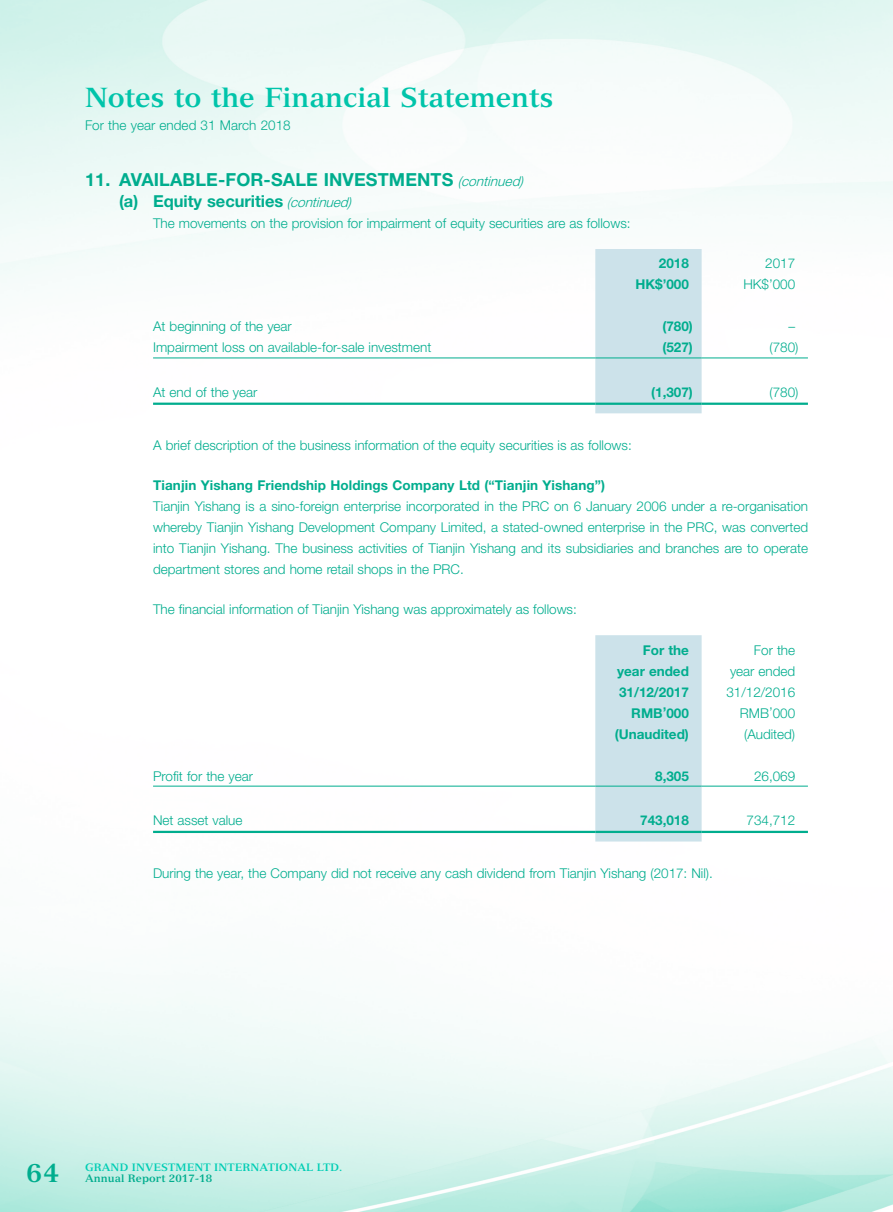
<style>
.page{position:relative;width:893px;height:1212px;background:#fff}
.page>*{position:absolute;margin:0;border:0;box-sizing:border-box;transform-origin:0 0}
.t1{font:700 27px "Versailles LT Std";letter-spacing:-.005em;color:#00c4aa}
.t2{font:700 25.5px "Versailles LT Std";color:#00ad8e}
.t3{font:700 18px "Helvetica Neue LT Std";letter-spacing:.01em;color:#00ad8e}
.t4{font:700 16.5px "Helvetica Neue LT Std";color:#00ad8e}
.t5{font:300 13.5px/21px "Helvetica Neue LT Std";color:#00ad8e;text-align:justify}
.t6{font:700 13.5px/21px "Helvetica Neue LT Std";color:#00ad8e;text-align:justify}
.t7{font:700 10.5px "Versailles LT Std";letter-spacing:.005em;color:#00cdb4}
.t8{font:700 10.5px "Versailles LT Std";letter-spacing:.005em;color:#00ad8e}
.s1{font-weight:300;font-style:italic;font-size:13.5px}
</style>
<div class="page">
<div style="left:595px;top:249px;width:107px;height:164px;background:#cce2ea"></div>
<hr style="left:153px;top:358px;width:442px;height:1px;background:#00ad8e">
<hr style="left:595px;top:358px;width:107px;height:1px;background:#00ad8e">
<hr style="left:702px;top:358px;width:106px;height:1px;background:#00ad8e">
<hr style="left:153px;top:403px;width:442px;height:2px;background:#00ad8e">
<hr style="left:595px;top:403px;width:107px;height:2px;background:#00ad8e">
<hr style="left:702px;top:403px;width:106px;height:2px;background:#00ad8e">
<div style="left:595px;top:635px;width:107px;height:206px;background:#cce2ea"></div>
<hr style="left:153px;top:786px;width:442px;height:1px;background:#00ad8e">
<hr style="left:595px;top:786px;width:107px;height:1px;background:#00ad8e">
<hr style="left:702px;top:786px;width:106px;height:1px;background:#00ad8e">
<hr style="left:153px;top:831px;width:442px;height:2px;background:#00ad8e">
<hr style="left:595px;top:831px;width:107px;height:2px;background:#00ad8e">
<hr style="left:702px;top:831px;width:106px;height:2px;background:#00ad8e">
<h1 class="t1" style="left:85px;top:81px;width:470px">Notes to the Financial Statements</h1>
<p class="t5" style="left:85px;top:114px;width:207px">For the year ended 31 March 2018</p>
<h3 class="t3" style="left:85px;top:169px;width:440px">11. AVAILABLE-FOR-SALE INVESTMENTS <span class="s1">(continued)</span></h3>
<p class="t4" style="left:119px;top:191px;width:234px">(a) Equity securities <span class="s1">(continued)</span></p>
<p class="t5" style="left:153px;top:213px;width:479px">The movements on the provision for impairment of equity securities are as follows:</p>
<p class="t6" style="left:659px;top:253px;width:31px">2018</p>
<p class="t5" style="left:765px;top:253px;width:31px">2017</p>
<p class="t6" style="left:635px;top:274px;width:55px">HK$’000</p>
<p class="t5" style="left:743px;top:274px;width:53px">HK$’000</p>
<p class="t5" style="left:153px;top:316px;width:140px">At beginning of the year</p>
<p class="t6" style="left:662px;top:316px;width:32px">(780)</p>
<p class="t5" style="left:788px;top:316px;width:8px">–</p>
<p class="t5" style="left:153px;top:337px;width:280px">Impairment loss on available-for-sale investment</p>
<p class="t6" style="left:662px;top:337px;width:32px">(527)</p>
<p class="t5" style="left:769px;top:337px;width:30px">(780)</p>
<p class="t5" style="left:153px;top:381px;width:106px">At end of the year</p>
<p class="t6" style="left:651px;top:381px;width:43px">(1,307)</p>
<p class="t5" style="left:769px;top:381px;width:30px">(780)</p>
<p class="t5" style="left:153px;top:434px;width:480px">A brief description of the business information of the equity securities is as follows:</p>
<p class="t6" style="left:153px;top:475px;width:454px">Tianjin Yishang Friendship Holdings Company Ltd (“Tianjin Yishang”)</p>
<p class="t5" style="left:153px;top:496px;width:657px">Tianjin Yishang is a sino-foreign enterprise incorporated in the PRC on 6 January 2006 under a re-organisation whereby Tianjin Yishang Development Company Limited, a stated-owned enterprise in the PRC, was converted into Tianjin Yishang. The business activities of Tianjin Yishang and its subsidiaries and branches are to operate department stores and home retail shops in the PRC.</p>
<p class="t5" style="left:153px;top:599px;width:425px">The financial information of Tianjin Yishang was approximately as follows:</p>
<p class="t6" style="left:617px;top:639px;width:73px;text-indent:26px">For the year ended 31/12/2017</p>
<p class="t5" style="left:726px;top:639px;width:70px;text-indent:28px">For the year ended 31/12/2016</p>
<p class="t6" style="left:631px;top:702px;width:59px">RMB’000</p>
<p class="t5" style="left:740px;top:702px;width:57px">RMB’000</p>
<p class="t6" style="left:615px;top:723px;width:75px">(Unaudited)</p>
<p class="t5" style="left:744px;top:723px;width:53px">(Audited)</p>
<p class="t5" style="left:153px;top:765px;width:101px">Profit for the year</p>
<p class="t6" style="left:655px;top:765px;width:35px">8,305</p>
<p class="t5" style="left:754px;top:765px;width:43px">26,069</p>
<p class="t5" style="left:153px;top:809px;width:91px">Net asset value</p>
<p class="t6" style="left:640px;top:809px;width:50px">743,018</p>
<p class="t5" style="left:747px;top:809px;width:50px">734,712</p>
<p class="t5" style="left:153px;top:863px;width:561px">During the year, the Company did not receive any cash dividend from Tianjin Yishang (2017: Nil).</p>
<h2 class="t2" style="left:27px;top:1157px;width:34px">64</h2>
<p class="t7" style="left:85px;top:1161px;width:259px">GRAND INVESTMENT INTERNATIONAL LTD.</p>
<p class="t8" style="left:85px;top:1171px;width:129px">Annual Report 2017-18</p>
</div>
